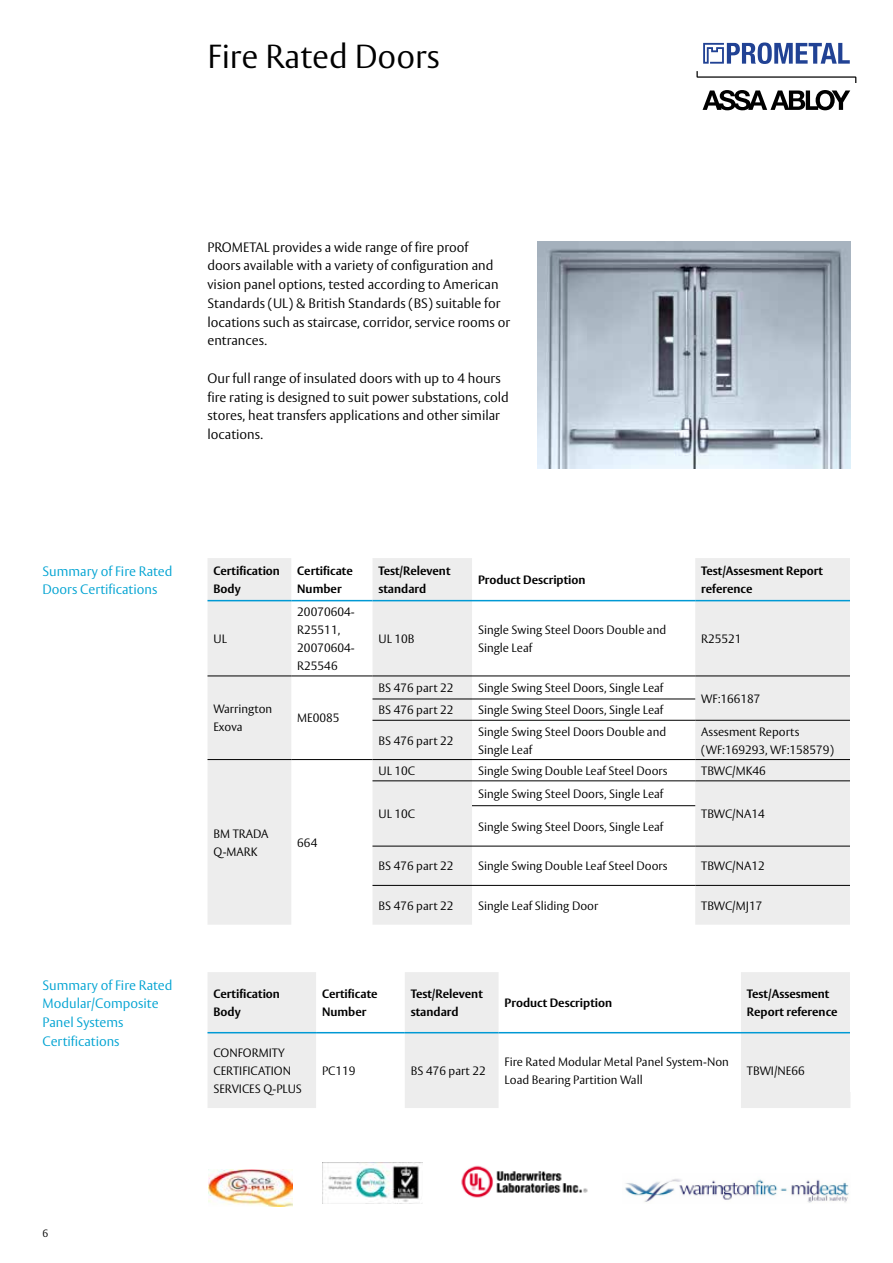
<style>
.page{position:relative;width:893px;height:1263px;background:#fff}
.page>*{position:absolute;margin:0;border:0;box-sizing:border-box;transform-origin:0 0}
.t1{font:300 33px "ASSA Vesta";color:#000}
.t2{font:300 13.5px/18.8px "ASSA Vesta";color:#000}
.t3{font:300 13.5px/18.8px "ASSA Vesta";color:#00a3d2}
.t4{font:300 12px/18px "ASSA Vesta";color:#000}
.t5{font:700 12px/18px "ASSA Vesta";color:#000}
.t6{font:300 10.5px "ASSA Vesta";color:#000}
</style>
<div class="page">
<img style="left:537px;top:242px;width:313px;height:226px">
<svg style="left:207px;top:558px;width:643px;height:367px;fill:#ededed"></svg>
<hr style="left:207px;top:675px;width:84px;height:1px;background:#000">
<hr style="left:291px;top:675px;width:81px;height:1px;background:#000">
<hr style="left:372px;top:675px;width:100px;height:1px;background:#000">
<hr style="left:472px;top:675px;width:223px;height:1px;background:#000">
<hr style="left:695px;top:675px;width:166px;height:1px;background:#000">
<hr style="left:372px;top:699px;width:100px;height:1px;background:#000">
<hr style="left:472px;top:699px;width:223px;height:1px;background:#000">
<hr style="left:372px;top:720px;width:100px;height:1px;background:#000">
<hr style="left:472px;top:720px;width:223px;height:1px;background:#000">
<hr style="left:695px;top:720px;width:166px;height:1px;background:#000">
<hr style="left:207px;top:759px;width:84px;height:1px;background:#000">
<hr style="left:291px;top:759px;width:81px;height:1px;background:#000">
<hr style="left:372px;top:759px;width:100px;height:1px;background:#000">
<hr style="left:472px;top:759px;width:223px;height:1px;background:#000">
<hr style="left:695px;top:759px;width:166px;height:1px;background:#000">
<hr style="left:372px;top:780px;width:100px;height:1px;background:#000">
<hr style="left:472px;top:780px;width:223px;height:1px;background:#000">
<hr style="left:695px;top:780px;width:166px;height:1px;background:#000">
<hr style="left:472px;top:805px;width:223px;height:1px;background:#000">
<hr style="left:372px;top:846px;width:100px;height:1px;background:#000">
<hr style="left:472px;top:846px;width:223px;height:1px;background:#000">
<hr style="left:695px;top:846px;width:166px;height:1px;background:#000">
<hr style="left:372px;top:885px;width:100px;height:1px;background:#000">
<hr style="left:472px;top:885px;width:223px;height:1px;background:#000">
<hr style="left:695px;top:885px;width:166px;height:1px;background:#000">
<hr style="left:207px;top:600px;width:84px;height:1px;background:#0099d4">
<hr style="left:291px;top:600px;width:81px;height:1px;background:#0099d4">
<hr style="left:372px;top:600px;width:100px;height:1px;background:#0099d4">
<hr style="left:472px;top:600px;width:223px;height:1px;background:#0099d4">
<hr style="left:695px;top:600px;width:166px;height:1px;background:#0099d4">
<svg style="left:207px;top:972px;width:643px;height:136px;fill:#efefef"></svg>
<svg style="left:405px;top:1033px;width:445px;height:75px"></svg>
<hr style="left:207px;top:1032px;width:109px;height:1px;background:#0099d4">
<hr style="left:316px;top:1032px;width:89px;height:1px;background:#0099d4">
<hr style="left:405px;top:1032px;width:94px;height:1px;background:#0099d4">
<hr style="left:499px;top:1032px;width:242px;height:1px;background:#0099d4">
<hr style="left:741px;top:1032px;width:109px;height:1px;background:#0099d4">
<div style="left:850px;top:558px;width:43px;height:378px;background:#fff"></div>
<img style="left:461px;top:1165px;width:127px;height:33px">
<img style="left:625px;top:1179px;width:224px;height:24px">
<img style="left:322px;top:1162px;width:100px;height:42px">
<img style="left:208px;top:1170px;width:85px;height:36px">
<svg style="left:696px;top:71px;width:160px;height:12px"></svg>
<svg style="left:703px;top:90px;width:147px;height:20px"></svg>
<svg style="left:703px;top:43px;width:147px;height:21px"></svg>
<h1 class="t1" style="left:207px;top:37px;width:234px">Fire Rated Doors</h1>
<p class="t2" style="left:207px;top:238px;width:304px">PROMETAL provides a wide range of fire proof<br>doors available with a variety of configuration and vision panel options, tested according to American Standards (UL) &amp; British Standards (BS) suitable for locations such as staircase, corridor, service rooms or entrances.</p>
<p class="t2" style="left:207px;top:369px;width:303px">Our full range of insulated doors with up to 4 hours fire rating is designed to suit power substations, cold stores, heat transfers applications and other similar locations.</p>
<p class="t3" style="left:43px;top:562px;width:132px">Summary of Fire Rated<br>Doors Certifications</p>
<p class="t3" style="left:43px;top:976px;width:132px">Summary of Fire Rated<br>Modular/Composite<br>Panel Systems<br>Certifications</p>
<p class="t5" style="left:213px;top:562px;width:68px">Certification<br>Body</p>
<p class="t5" style="left:297px;top:562px;width:57px">Certificate<br>Number</p>
<p class="t5" style="left:378px;top:562px;width:73px">Test/Relevent standard</p>
<p class="t5" style="left:478px;top:571px;width:109px">Product Description</p>
<p class="t5" style="left:701px;top:562px;width:123px">Test/Assesment Report reference</p>
<p class="t4" style="left:213px;top:630px;width:15px">UL</p>
<p class="t4" style="left:297px;top:603px;width:59px">20070604-<br>R25511,<br>20070604-<br>R25546</p>
<p class="t4" style="left:378px;top:630px;width:38px">UL 10B</p>
<p class="t4" style="left:478px;top:621px;width:190px">Single Swing Steel Doors Double and<br>Single Leaf</p>
<p class="t4" style="left:701px;top:630px;width:42px">R25521</p>
<p class="t4" style="left:213px;top:701px;width:60px">Warrington<br>Exova</p>
<p class="t4" style="left:297px;top:710px;width:44px">ME0085</p>
<p class="t4" style="left:213px;top:825px;width:56px">BM TRADA<br>Q-MARK</p>
<p class="t4" style="left:297px;top:834px;width:22px">664</p>
<p class="t4" style="left:378px;top:679px;width:77px">BS 476 part 22</p>
<p class="t4" style="left:478px;top:679px;width:187px">Single Swing Steel Doors, Single Leaf</p>
<p class="t4" style="left:701px;top:690px;width:61px">WF:166187</p>
<p class="t4" style="left:378px;top:702px;width:77px">BS 476 part 22</p>
<p class="t4" style="left:478px;top:702px;width:187px">Single Swing Steel Doors, Single Leaf</p>
<p class="t4" style="left:378px;top:732px;width:77px">BS 476 part 22</p>
<p class="t4" style="left:478px;top:723px;width:190px">Single Swing Steel Doors Double and<br>Single Leaf</p>
<p class="t4" style="left:701px;top:723px;width:134px">Assesment Reports (WF:169293, WF:158579)</p>
<p class="t4" style="left:378px;top:762px;width:38px">UL 10C</p>
<p class="t4" style="left:478px;top:762px;width:191px">Single Swing Double Leaf Steel Doors</p>
<p class="t4" style="left:701px;top:762px;width:66px">TBWC/MK46</p>
<p class="t4" style="left:378px;top:805px;width:38px">UL 10C</p>
<p class="t4" style="left:478px;top:785px;width:187px">Single Swing Steel Doors, Single Leaf</p>
<p class="t4" style="left:701px;top:805px;width:65px">TBWC/NA14</p>
<p class="t4" style="left:478px;top:818px;width:187px">Single Swing Steel Doors, Single Leaf</p>
<p class="t4" style="left:378px;top:858px;width:77px">BS 476 part 22</p>
<p class="t4" style="left:478px;top:858px;width:191px">Single Swing Double Leaf Steel Doors</p>
<p class="t4" style="left:701px;top:858px;width:65px">TBWC/NA12</p>
<p class="t4" style="left:378px;top:897px;width:77px">BS 476 part 22</p>
<p class="t4" style="left:478px;top:897px;width:122px">Single Leaf Sliding Door</p>
<p class="t4" style="left:701px;top:897px;width:63px">TBWC/MJ17</p>
<p class="t5" style="left:213px;top:985px;width:68px">Certification<br>Body</p>
<p class="t5" style="left:322px;top:985px;width:57px">Certificate<br>Number</p>
<p class="t5" style="left:411px;top:985px;width:73px">Test/Relevent standard</p>
<p class="t5" style="left:505px;top:994px;width:109px">Product Description</p>
<p class="t5" style="left:747px;top:985px;width:92px">Test/Assesment<br>Report reference</p>
<p class="t4" style="left:213px;top:1044px;width:90px">CONFORMITY<br>CERTIFICATION<br>SERVICES Q-PLUS</p>
<p class="t4" style="left:322px;top:1062px;width:35px">PC119</p>
<p class="t4" style="left:411px;top:1062px;width:77px">BS 476 part 22</p>
<p class="t4" style="left:505px;top:1053px;width:226px">Fire Rated Modular Metal Panel System-Non<br>Load Bearing Partition Wall</p>
<p class="t4" style="left:747px;top:1062px;width:59px">TBWI/NE66</p>
<p class="t6" style="left:43px;top:1227px;width:7px">6</p>
</div>
